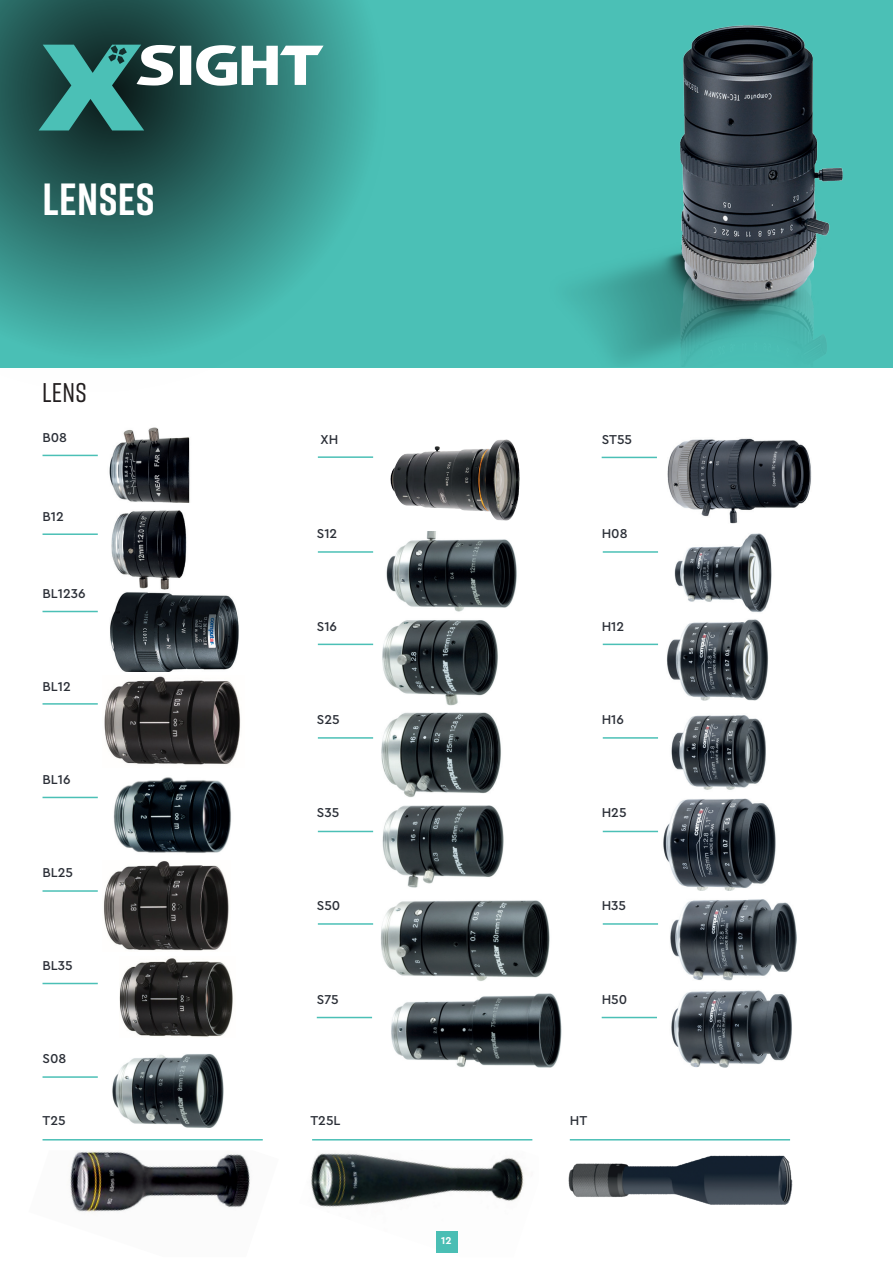
<style>
.page{position:relative;width:893px;height:1263px;background:#fff}
.page>*{position:absolute;margin:0;border:0;box-sizing:border-box;transform-origin:0 0}
.t1{font:700 45px "Rift";letter-spacing:.01em;color:#fff}
.t2{font:500 27px "Rift";color:#231f20}
.t3{font:500 13.5px "Cera Pro";color:#2b2f37}
.t4{font:700 10.5px "Cera Pro";color:#fff}
</style>
<div class="page">
<img style="left:111px;top:510px;width:76px;height:80px">
<img style="left:113px;top:777px;width:118px;height:76px">
<img style="left:119px;top:958px;width:114px;height:79px">
<img style="left:110px;top:592px;width:129px;height:80px">
<img style="left:104px;top:676px;width:137px;height:89px">
<img style="left:103px;top:860px;width:126px;height:91px">
<img style="left:112px;top:1054px;width:112px;height:74px">
<img style="left:391px;top:993px;width:171px;height:75px">
<img style="left:386px;top:548px;width:131px;height:64px">
<img style="left:381px;top:620px;width:120px;height:177px">
<img style="left:382px;top:805px;width:122px;height:83px">
<img style="left:381px;top:900px;width:169px;height:81px">
<img style="left:674px;top:533px;width:98px;height:80px">
<img style="left:667px;top:619px;width:101px;height:81px">
<img style="left:671px;top:715px;width:95px;height:75px">
<img style="left:670px;top:899px;width:127px;height:81px">
<img style="left:671px;top:990px;width:121px;height:77px">
<img style="left:663px;top:799px;width:113px;height:91px">
<img style="left:668px;top:438px;width:144px;height:86px">
<img style="left:109px;top:427px;width:81px;height:76px">
<img style="left:70px;top:1150px;width:180px;height:62px">
<img style="left:311px;top:1153px;width:213px;height:100px">
<img style="left:568px;top:1155px;width:225px;height:50px">
<div style="left:0;top:0;width:893px;height:368px;background:#4bc0b6"></div>
<svg style="left:0;top:0;width:367px;height:347px"></svg>
<div style="left:180px;top:46px;width:11px;height:39px;background:#fff"></div>
<svg style="left:196px;top:45px;width:128px;height:41px;background:#9abdba"></svg>
<svg style="left:39px;top:45px;width:137px;height:85px"></svg>
<hr style="left:43px;top:611px;width:55px;height:1px;background:#4bc0b6">
<hr style="left:318px;top:551px;width:55px;height:2px;background:#4bc0b6">
<hr style="left:318px;top:456px;width:55px;height:2px;background:#4bc0b6">
<hr style="left:603px;top:551px;width:55px;height:2px;background:#4bc0b6">
<hr style="left:43px;top:703px;width:55px;height:2px;background:#4bc0b6">
<hr style="left:318px;top:644px;width:55px;height:1px;background:#4bc0b6">
<hr style="left:603px;top:644px;width:55px;height:1px;background:#4bc0b6">
<hr style="left:43px;top:797px;width:55px;height:1px;background:#4bc0b6">
<hr style="left:318px;top:737px;width:55px;height:2px;background:#4bc0b6">
<hr style="left:603px;top:737px;width:55px;height:2px;background:#4bc0b6">
<hr style="left:43px;top:890px;width:55px;height:2px;background:#4bc0b6">
<hr style="left:318px;top:831px;width:55px;height:1px;background:#4bc0b6">
<hr style="left:603px;top:831px;width:55px;height:1px;background:#4bc0b6">
<hr style="left:43px;top:983px;width:55px;height:1px;background:#4bc0b6">
<hr style="left:318px;top:923px;width:55px;height:2px;background:#4bc0b6">
<hr style="left:603px;top:923px;width:55px;height:2px;background:#4bc0b6">
<hr style="left:43px;top:1076px;width:55px;height:2px;background:#4bc0b6">
<hr style="left:317px;top:1017px;width:55px;height:1px;background:#4bc0b6">
<hr style="left:602px;top:1017px;width:55px;height:1px;background:#4bc0b6">
<hr style="left:602px;top:457px;width:55px;height:1px;background:#4bc0b6">
<hr style="left:43px;top:455px;width:55px;height:1px;background:#4bc0b6">
<hr style="left:43px;top:533px;width:55px;height:2px;background:#4bc0b6">
<hr style="left:43px;top:1139px;width:220px;height:1px;background:#4bc0b6">
<hr style="left:312px;top:1139px;width:220px;height:1px;background:#4bc0b6">
<hr style="left:570px;top:1139px;width:220px;height:1px;background:#4bc0b6">
<img style="left:390px;top:439px;width:130px;height:109px">
<img style="left:578px;top:25px;width:265px;height:337px">
<h1 class="t1" style="left:43px;top:167px;width:114px">LENSES</h1>
<h2 class="t2" style="left:42px;top:373px;width:46px">LENS</h2>
<p class="t3" style="left:43px;top:428px;width:26px">B08</p>
<p class="t3" style="left:602px;top:430px;width:32px">ST55</p>
<p class="t3" style="left:321px;top:430px;width:19px">XH</p>
<p class="t3" style="left:43px;top:507px;width:23px">B12</p>
<p class="t3" style="left:43px;top:584px;width:45px">BL1236</p>
<p class="t3" style="left:43px;top:677px;width:30px">BL12</p>
<p class="t3" style="left:43px;top:770px;width:30px">BL16</p>
<p class="t3" style="left:43px;top:863px;width:32px">BL25</p>
<p class="t3" style="left:43px;top:956px;width:32px">BL35</p>
<p class="t3" style="left:43px;top:1049px;width:25px">S08</p>
<p class="t3" style="left:43px;top:1111px;width:25px">T25</p>
<p class="t3" style="left:317px;top:525px;width:22px">S12</p>
<p class="t3" style="left:602px;top:525px;width:27px">H08</p>
<p class="t3" style="left:317px;top:618px;width:22px">S16</p>
<p class="t3" style="left:602px;top:618px;width:24px">H12</p>
<p class="t3" style="left:317px;top:711px;width:24px">S25</p>
<p class="t3" style="left:602px;top:711px;width:24px">H16</p>
<p class="t3" style="left:317px;top:804px;width:24px">S35</p>
<p class="t3" style="left:602px;top:804px;width:26px">H25</p>
<p class="t3" style="left:317px;top:897px;width:25px">S50</p>
<p class="t3" style="left:602px;top:897px;width:26px">H35</p>
<p class="t3" style="left:317px;top:990px;width:24px">S75</p>
<p class="t3" style="left:602px;top:990px;width:27px">H50</p>
<p class="t3" style="left:310px;top:1111px;width:32px">T25L</p>
<p class="t4" style="left:441px;top:1233px;width:12px">12</p>
<p class="t3" style="left:570px;top:1111px;width:19px">HT</p>
</div>
